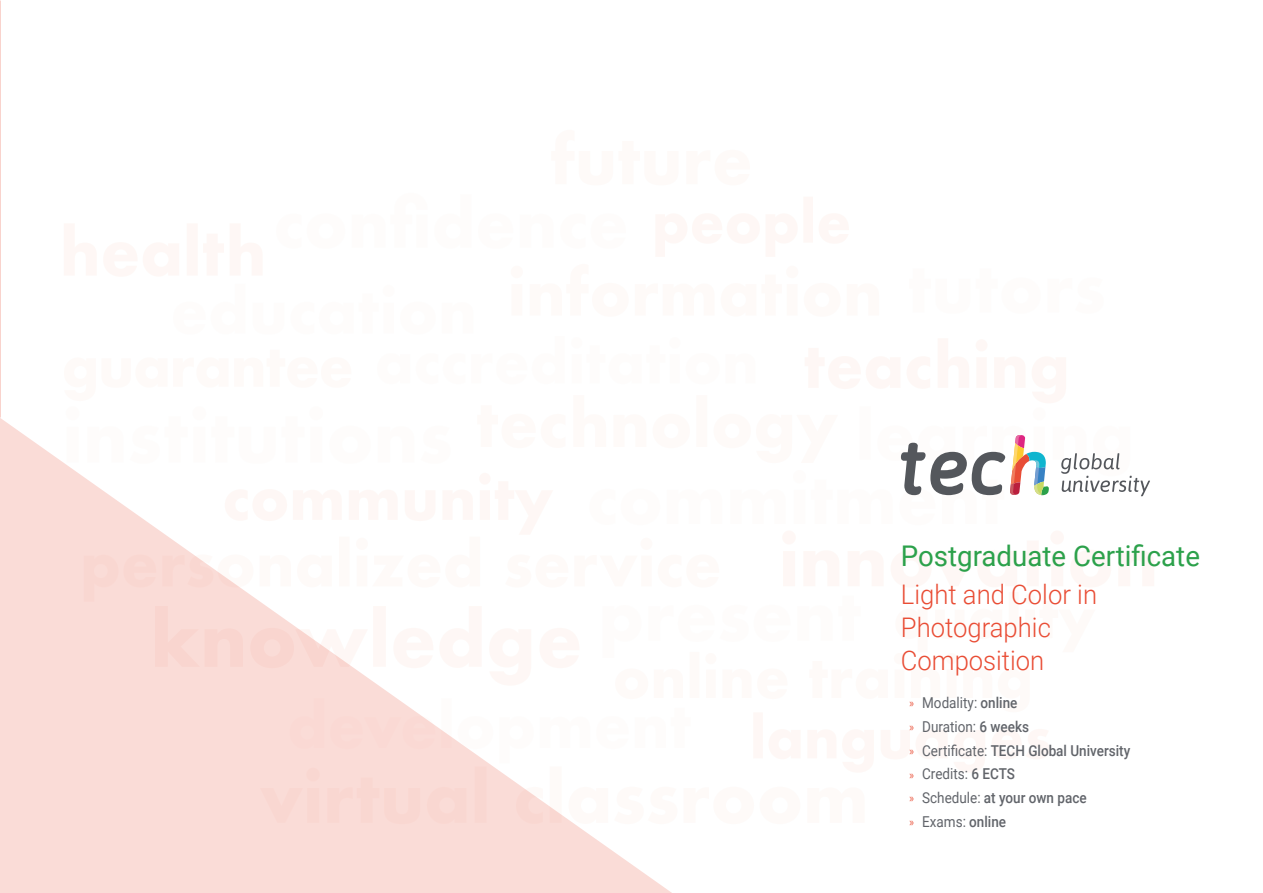
<style>
.page{position:relative;width:1263px;height:893px;background:#fff}
.page>*{position:absolute;margin:0;border:0;box-sizing:border-box;transform-origin:0 0}
.t1{font:28.5px "Roboto";color:#2ca14b}
.t2{font:300 27px/33px "Roboto";color:#e94d35;scale:.95 1}
.t3{font:500 15px/23.7px "Roboto";color:#61646a;scale:.9 1}
.s1{font-family:"Myriad Pro";font-weight:400;font-size:12px;color:#e94d35}
.s2{font-weight:400}
</style>
<div class="page">
<div style="left:0;top:418px;width:672px;height:475px;background:#fadcd7"></div>
<svg style="left:64px;top:418px;width:1086px;height:406px"></svg>
<h1 class="t1" style="left:901px;top:536px;width:301px">Postgraduate Certificate</h1>
<h2 class="t2" style="left:901px;top:577px;width:208px">Light and Color in<br>Photographic<br>Composition</h2>
<p class="t3" style="left:909px;top:690px;width:247px"><span class="s1">»</span> <span class="s2">Modality:</span> online<br><span class="s1">»</span> <span class="s2">Duration:</span> 6 weeks<br><span class="s1">»</span> <span class="s2">Certificate:</span> TECH Global University <span class="s1">»</span> <span class="s2">Credits:</span> 6 ECTS<br><span class="s1">»</span> <span class="s2">Schedule:</span> at your own pace<br><span class="s1">»</span> <span class="s2">Exams:</span> online</p>
</div>
